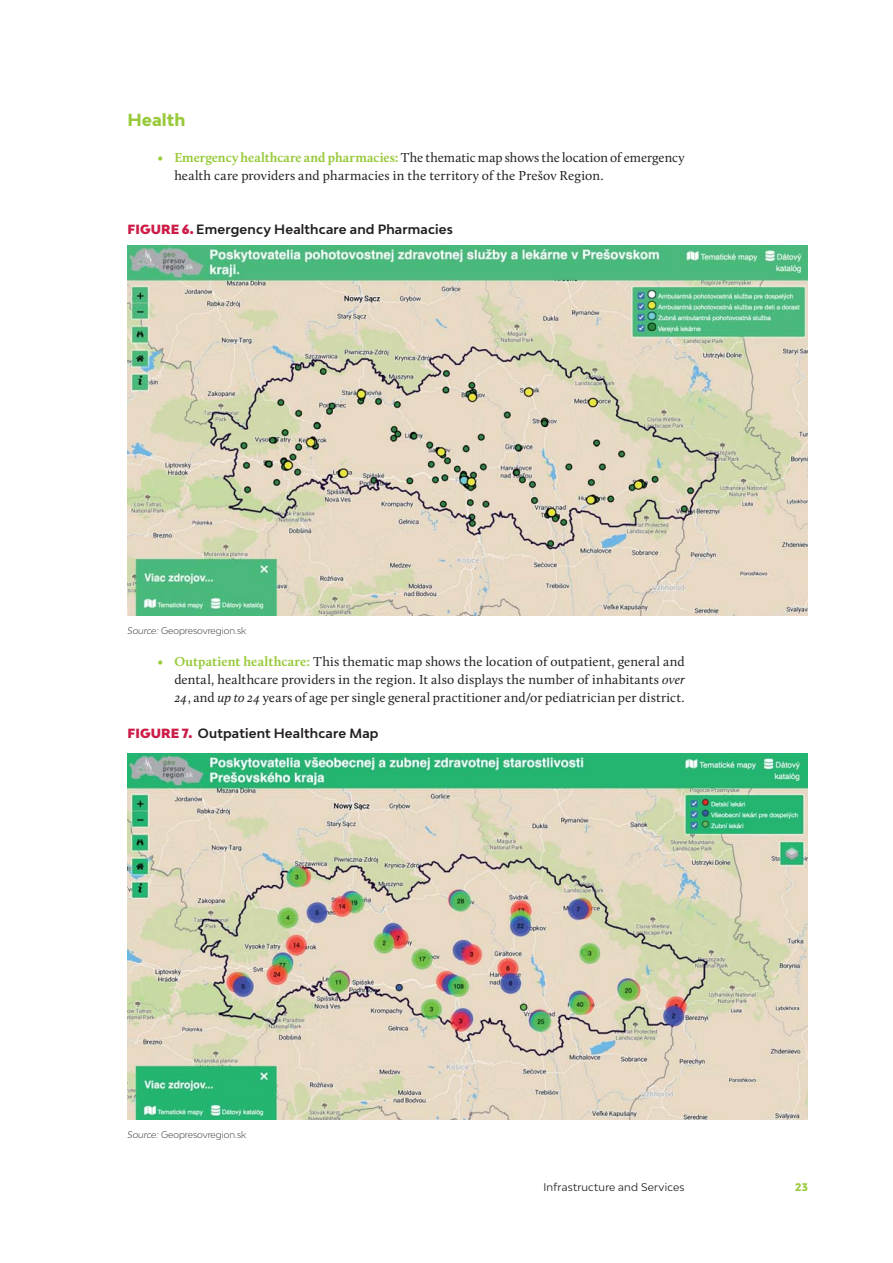
<style>
.page{position:relative;width:893px;height:1263px;background:#fff}
.page>*{position:absolute;margin:0;border:0;box-sizing:border-box;transform-origin:0 0}
.t1{font:800 16.5px "Bw Modelica";color:#99ca3c}
.t2{font:13.5px/18px "Calluna";letter-spacing:.005em;color:#231f20}
.t3{font:700 12.75px "Bw Modelica";letter-spacing:.015em;color:#231f20}
.t4{font:10.5px "Bw Modelica";letter-spacing:.02em;color:#231f20}
.t5{font:800 10.5px "Bw Modelica";color:#99ca3c}
.t6{font:300 9px "Bw Modelica";color:#231f20}
.s1{font-weight:700;color:#99ca3c}
.s2{font-weight:900;font-size:12.6px;color:#cc1d48}
.s3{font-style:italic}
</style>
<div class="page">
<img style="left:128px;top:246px;width:680px;height:370px">
<img style="left:128px;top:753px;width:680px;height:367px">
<p class="t1" style="left:128px;top:112px;width:59px">Health</p>
<p class="t2" style="left:174px;top:150px;width:512px;text-indent:-17px"><span class="s1">• Emergency healthcare and pharmacies:</span> The thematic map shows the location of emergency health care providers and pharmacies in the territory of the Prešov Region.</p>
<p class="t3" style="left:128px;top:223px;width:327px"><span class="s2">FIGURE 6.</span> Emergency Healthcare and Pharmacies</p>
<p class="t6" style="left:128px;top:626px;width:120px"><span class="s3">Source:</span> Geopresovregion.sk</p>
<p class="t2" style="left:174px;top:654px;width:512px;text-align:justify;text-indent:-17px"><span class="s1">• Outpatient healthcare:</span> This thematic map shows the location of outpatient, general and dental, healthcare providers in the region. It also displays the number of inhabitants <span class="s3">over 24</span>, and <span class="s3">up to 24</span> years of age per single general practitioner and/or pediatrician per district.</p>
<p class="t3" style="left:128px;top:727px;width:252px"><span class="s2">FIGURE 7.</span> Outpatient Healthcare Map</p>
<p class="t6" style="left:128px;top:1130px;width:120px"><span class="s3">Source:</span> Geopresovregion.sk</p>
<p class="t4" style="left:544px;top:1182px;width:143px">Infrastructure and Services</p>
<p class="t5" style="left:795px;top:1182px;width:14px">23</p>
</div>
